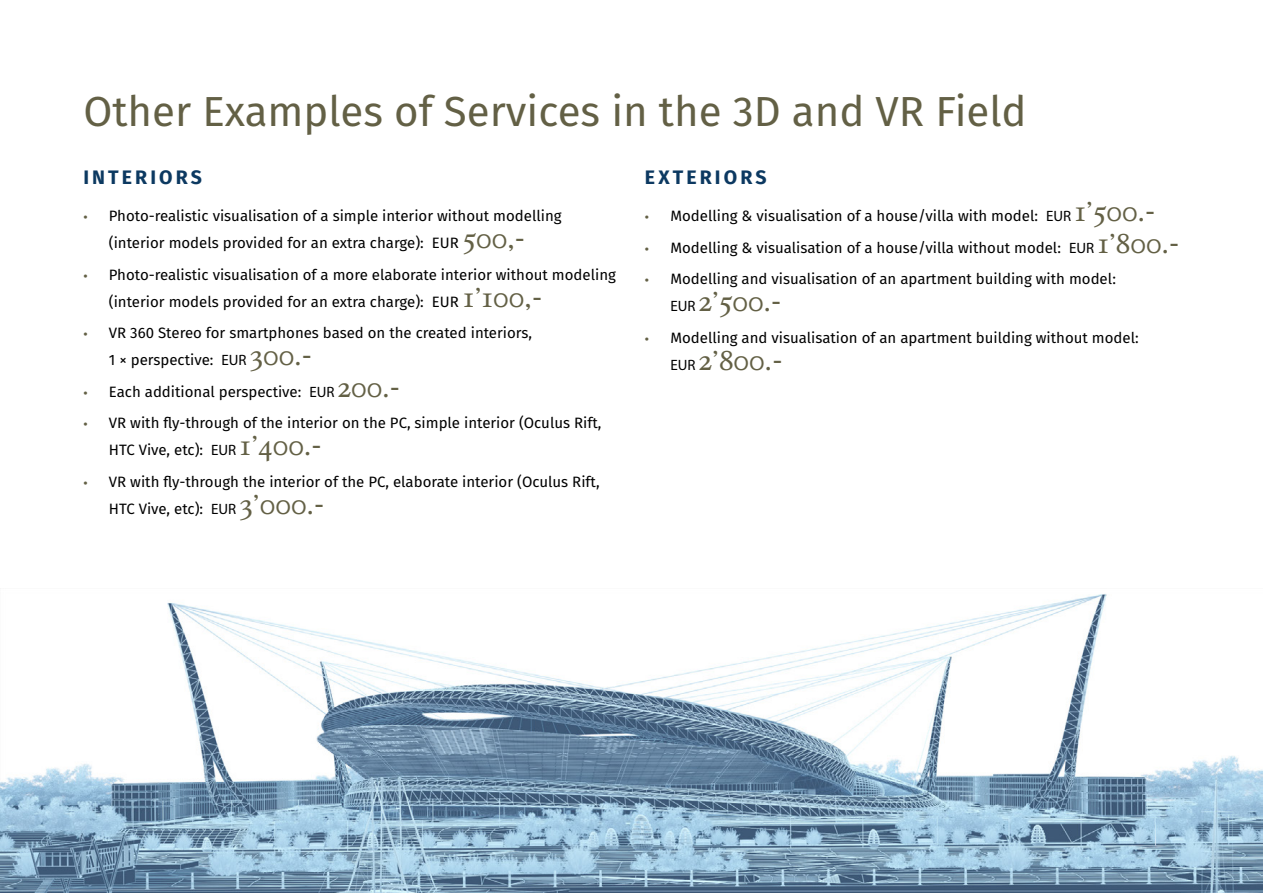
<style>
.page{position:relative;width:1263px;height:893px;background:#fff}
.page>*{position:absolute;margin:0;border:0;box-sizing:border-box;transform-origin:0 0}
.t1{font:42px "Fira Sans";color:#636045}
.t2{font:27px "Octava OSC";color:#636045}
.t3{font:700 19.5px "Fira Sans";letter-spacing:.16em;color:#0c3961}
.t4{font:15px/27px "Fira Sans";color:#000}
.s1{font-family:"Myriad Pro";color:#636045}
.s2{font-family:"Myriad Pro"}
.s3{font-family:"Octava OSC";font-size:27px;color:#636045}
.s4{font-family:"Myriad Pro";font-size:15px;color:#000}
</style>
<div class="page">
<img style="left:0;top:594px;width:1263px;height:299px">
<h1 class="t1" style="left:83px;top:80px;width:945px">Other Examples of Services in the 3D and VR Field</h1>
<h3 class="t3" style="left:645px;top:160px;width:123px">EXTERIORS</h3>
<p class="t4" style="left:645px;top:202px;width:512px"><span class="s1">•</span> Modelling &amp; visualisation of a house/villa with model: <span class="s2">EUR</span> <span class="s3">1’500.-</span></p>
<p class="t4" style="left:645px;top:234px;width:536px"><span class="s1">•</span> Modelling &amp; visualisation of a house/villa without model: <span class="s2">EUR</span> <span class="s3">1’800.-</span></p>
<p class="t4" style="left:645px;top:265px;width:472px"><span class="s1">•</span> Modelling and visualisation of an apartment building with model:</p>
<h2 class="t2" style="left:670px;top:287px;width:113px"><span class="s4">EUR</span> 2’500.-</h2>
<p class="t4" style="left:645px;top:324px;width:495px"><span class="s1">•</span> Modelling and visualisation of an apartment building without model:</p>
<h2 class="t2" style="left:670px;top:345px;width:114px"><span class="s4">EUR</span> 2’800.-</h2>
<h3 class="t3" style="left:83px;top:160px;width:120px">INTERIORS</h3>
<p class="t4" style="left:109px;top:202px;width:454px;text-indent:-26px"><span class="s1">•</span> Photo-realistic visualisation of a simple interior without modelling (interior models provided for an extra charge): EUR <span class="s3">500,-</span></p>
<p class="t4" style="left:109px;top:261px;width:508px;text-indent:-26px"><span class="s1">•</span> Photo-realistic visualisation of a more elaborate interior without modeling (interior models provided for an extra charge): EUR <span class="s3">1’100,-</span></p>
<p class="t4" style="left:109px;top:319px;width:425px;text-indent:-26px"><span class="s1">•</span> VR 360 Stereo for smartphones based on the created interiors,<br>1 × perspective: <span class="s2">EUR</span> <span class="s3">300.-</span></p>
<p class="t4" style="left:83px;top:378px;width:318px"><span class="s1">•</span> Each additional perspective: <span class="s2">EUR</span> <span class="s3">200.-</span></p>
<p class="t4" style="left:109px;top:409px;width:494px;text-indent:-26px"><span class="s1">•</span> VR with fly-through of the interior on the PC, simple interior (Oculus Rift,<br>HTC Vive, etc): <span class="s2">EUR</span> <span class="s3">1’400.-</span></p>
<p class="t4" style="left:109px;top:468px;width:492px;text-indent:-26px"><span class="s1">•</span> VR with fly-through the interior of the PC, elaborate interior (Oculus Rift,<br>HTC Vive, etc): <span class="s2">EUR</span> <span class="s3">3’000.-</span></p>
</div>
